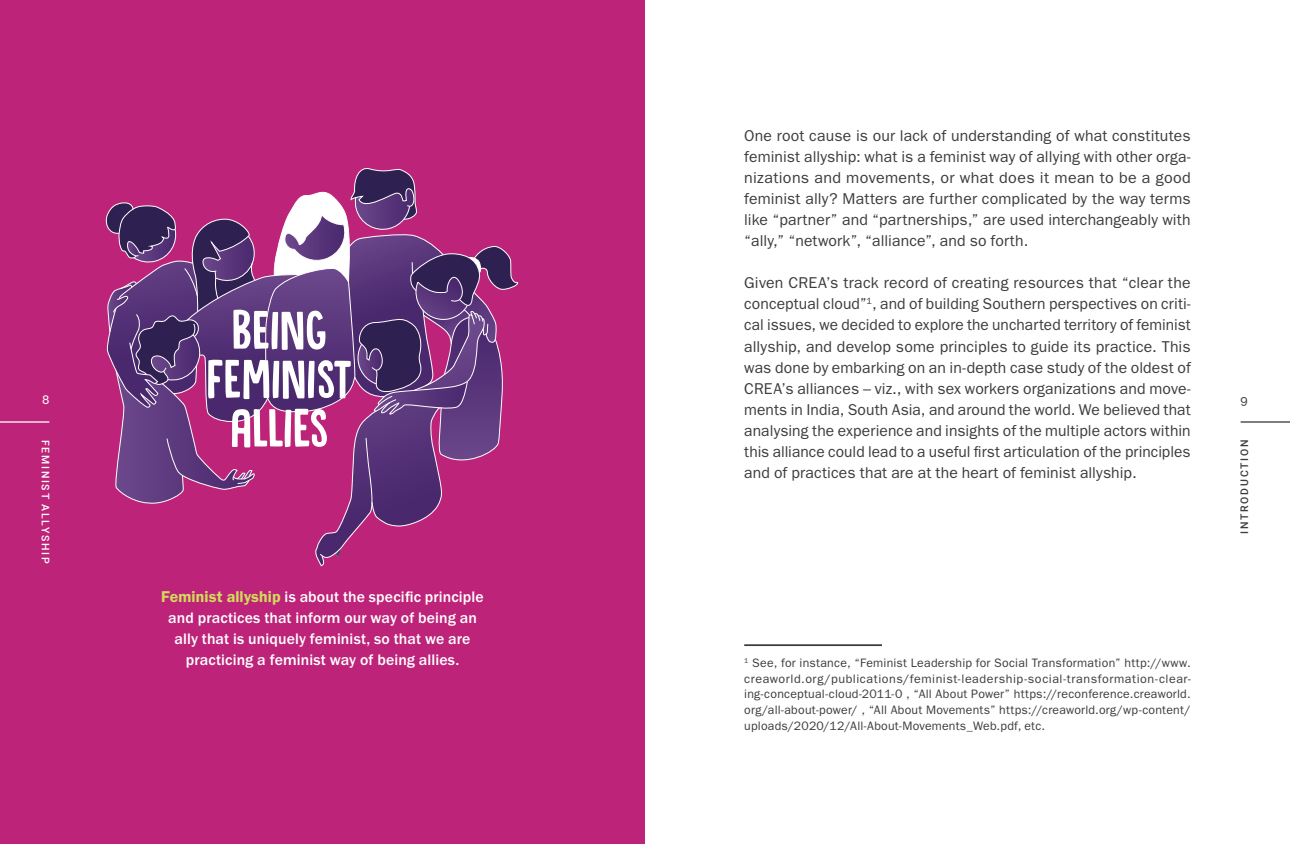
<style>
.page{position:relative;width:1290px;height:844px;background:#fff}
.page>*{position:absolute;margin:0;border:0;box-sizing:border-box;transform-origin:0 0}
.t1{font:15.75px/21px "ITC Franklin Gothic Std";letter-spacing:.01em;color:#3c3c3b;text-align:justify}
.t2{font:500 15.75px/21px "ITC Franklin Gothic Std";letter-spacing:.005em;color:#fff;text-align:center}
.t3{font:12.25px/15.8px "ITC Franklin Gothic Std";letter-spacing:.02em;color:#3c3c3b;text-align:justify}
.t4{font:500 12.25px "Raleway";color:#3c3c3b}
.t5{font:500 12.25px "Raleway";color:#fff}
.t6{font:500 10.5px "Roboto";letter-spacing:.165em;color:#fff}
.t7{font:500 10.5px "Roboto";letter-spacing:.165em;color:#3c3c3b}
.s1{font-weight:600;color:#d2db5c}
</style>
<div class="page">
<div style="left:0;top:0;width:645px;height:843px;background:#bd2379"></div>
<svg style="left:106px;top:168px;width:413px;height:398px"></svg>
<hr style="left:1241px;top:421px;width:49px;height:1px;background:#3c3c3b">
<hr style="left:744px;top:644px;width:138px;height:2px;background:#3c3c3b">
<hr style="left:0;top:421px;width:49px;height:1px;background:#fff">
<p class="t5" style="left:42px;top:392px;width:9px">8</p>
<p class="t6" style="left:53px;top:439px;width:125px;rotate:90deg">FEMINIST ALLYSHIP</p>
<p class="t2" style="left:161px;top:586px;width:324px"><span class="s1">Feminist allyship</span> is about the specific principle and practices that inform our way of being an ally that is uniquely feminist, so that we are practicing a feminist way of being allies.</p>
<p class="t1" style="left:744px;top:125px;width:448px">One root cause is our lack of understanding of what constitutes feminist allyship: what is a feminist way of allying with other orga&shy;nizations and movements, or what does it mean to be a good feminist ally? Matters are further complicated by the way terms like “partner” and “partnerships,” are used interchangeably with “ally,” “network”, “alliance”, and so forth.</p>
<p class="t1" style="left:744px;top:272px;width:448px">Given CREA’s track record of creating resources that “clear the conceptual cloud”<sup>1</sup>, and of building Southern perspectives on criti&shy;cal issues, we decided to explore the uncharted territory of feminist allyship, and develop some principles to guide its practice. This was done by embarking on an in-depth case study of the oldest of CREA’s alliances – viz., with sex workers organizations and move&shy;ments in India, South Asia, and around the world. We believed that analysing the experience and insights of the multiple actors within this alliance could lead to a useful first articulation of the principles and of practices that are at the heart of feminist allyship.</p>
<p class="t4" style="left:1240px;top:392px;width:9px">9</p>
<p class="t7" style="left:1237px;top:534px;width:96px;rotate:-90deg">INTRODUCTION</p>
<p class="t3" style="left:744px;top:654px;width:448px"><sup>1</sup> See, for instance, “Feminist Leadership for Social Transformation” http://www. creaworld.org/publications/feminist-leadership-social-transformation-clear&shy;ing-conceptual-cloud-2011-0 , “All About Power” https://reconference.creaworld. org/all-about-power/ , “All About Movements” https://creaworld.org/wp-content/ uploads/2020/12/All-About-Movements_Web.pdf, etc.</p>
</div>
